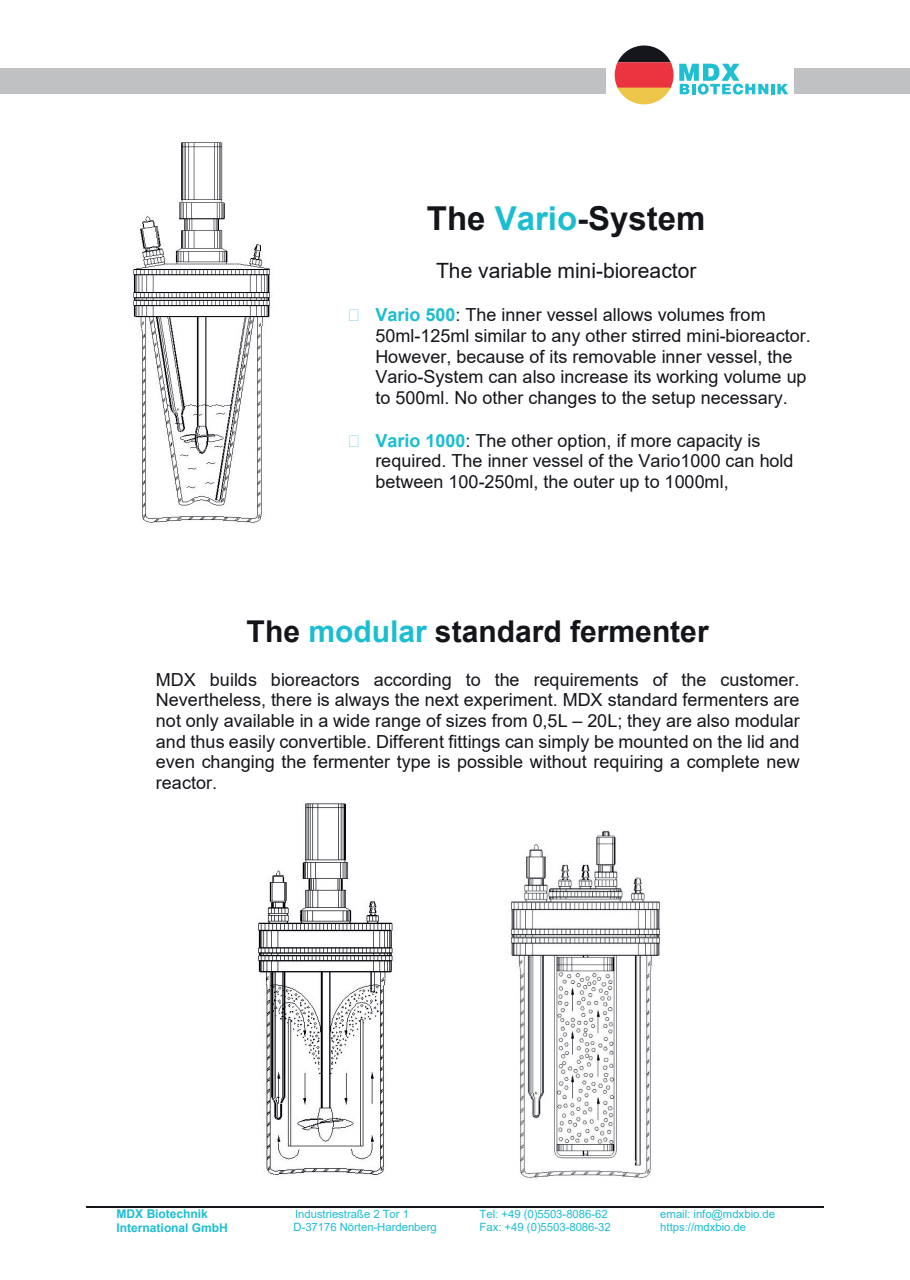
<style>
.page{position:relative;width:910px;height:1280px;background:#fff}
.page>*{position:absolute;margin:0;border:0;box-sizing:border-box;transform-origin:0 0}
.t1{font:700 33px "Arial";color:#13151b}
.t2{font:700 30px "Arial";color:#13151b}
.t3{font:21px "Arial";color:#13151b}
.t4{font:18px/20.7px "Arial";color:#13151b}
.t5{font:700 12px/13.8px "Arial";letter-spacing:-.005em;color:#1cbdd1}
.t6{font:11.4px/12.9px "Arial";color:#1cbdd1}
.s1{color:#1cbdd1}
.s2{font-weight:700;color:#1cbdd1}
</style>
<div class="page">
<hr style="left:86px;top:1206px;width:181px;height:1px;background:#13151b">
<hr style="left:268px;top:1206px;width:212px;height:1px;background:#13151b">
<hr style="left:481px;top:1206px;width:179px;height:1px;background:#13151b">
<hr style="left:662px;top:1206px;width:162px;height:1px;background:#13151b">
<img style="left:133px;top:142px;width:137px;height:381px">
<img style="left:258px;top:803px;width:135px;height:372px">
<img style="left:510px;top:830px;width:150px;height:349px">
<div style="left:0;top:68px;width:910px;height:26px;background:#c0c1c3"></div>
<div style="left:606px;top:40px;width:188px;height:68px;background:#fff"></div>
<svg style="left:615px;top:45px;width:173px;height:59px"></svg>
<h1 class="t1" style="left:427px;top:196px;width:280px">The <span class="s1">Vario</span>-System</h1>
<p class="t3" style="left:436px;top:256px;width:262px">The variable mini-bioreactor</p>
<p class="t4" style="left:375px;top:304px;width:437px;text-indent:-27px"><span class="s1">•</span> <span class="s2">Vario 500</span>: The inner vessel allows volumes from 50ml-125ml similar to any other stirred mini-bioreactor.<br>However, because of its removable inner vessel, the Vario-System can also increase its working volume up to 500ml. No other changes to the setup necessary.</p>
<p class="t4" style="left:375px;top:430px;width:420px;text-indent:-27px"><span class="s1">•</span> <span class="s2">Vario 1000</span>: The other option, if more capacity is required. The inner vessel of the Vario1000 can hold between 100-250ml, the outer up to 1000ml,</p>
<h2 class="t2" style="left:247px;top:610px;width:464px">The <span class="s1">modular</span> standard fermenter</h2>
<p class="t4" style="left:156px;top:669px;width:645px;text-align:justify">MDX builds bioreactors according to the requirements of the customer.<br>Nevertheless, there is always the next experiment. MDX standard fermenters are not only available in a wide range of sizes from 0,5L – 20L; they are also modular and thus easily convertible. Different fittings can simply be mounted on the lid and even changing the fermenter type is possible without requiring a complete new reactor.</p>
<p class="t5" style="left:116px;top:1207px;width:113px">MDX Biotechnik<br>International GmbH</p>
<p class="t6" style="left:293px;top:1207px;width:145px">Industriestraße 2 Tor 1<br>D-37176 Nörten-Hardenberg</p>
<p class="t6" style="left:480px;top:1207px;width:133px">Tel: +49 (0)5503-8086-62<br>Fax: +49 (0)5503-8086-32</p>
<p class="t6" style="left:660px;top:1207px;width:116px">email: info@mdxbio.de https://mdxbio.de</p>
</div>
